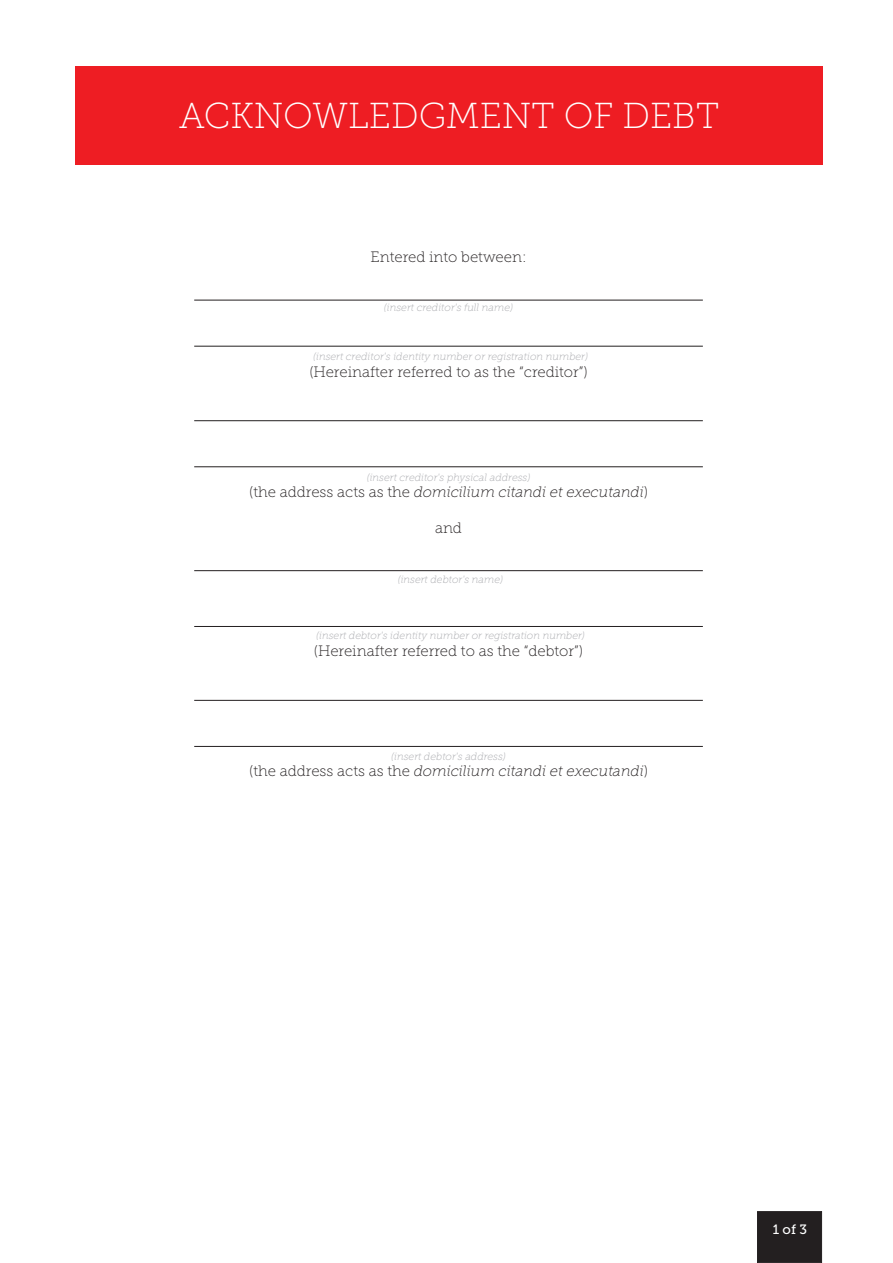
<style>
.page{position:relative;width:893px;height:1263px;background:#fff}
.page>*{position:absolute;margin:0;border:0;box-sizing:border-box;transform-origin:0 0}
.t1{font:36px "Museo Slab 100";color:#fff}
.t2{font:italic 15px "Museo Slab 100";color:#231f20}
.t3{font:15px "Museo Slab 100";color:#231f20}
.t4{font:13.5px "Museo Slab 500";color:#fff}
.t5{font:italic 10.5px "Museo Slab 100";color:#a8a9ad}
.s1{font-style:normal}
</style>
<div class="page">
<div style="left:757px;top:1211px;width:65px;height:52px;background:#231f20"></div>
<div style="left:75px;top:66px;width:747px;height:98px;background:#ee1d23"></div>
<hr style="left:194px;top:300px;width:509px;height:1px;background:#231f20">
<hr style="left:194px;top:346px;width:509px;height:1px;background:#231f20">
<hr style="left:194px;top:420px;width:509px;height:1px;background:#231f20">
<hr style="left:194px;top:466px;width:509px;height:1px;background:#231f20">
<hr style="left:194px;top:570px;width:509px;height:1px;background:#231f20">
<hr style="left:194px;top:626px;width:509px;height:1px;background:#231f20">
<hr style="left:194px;top:700px;width:509px;height:1px;background:#231f20">
<hr style="left:194px;top:746px;width:509px;height:1px;background:#231f20">
<h1 class="t1" style="left:179px;top:101px;width:542px">ACKNOWLEDGMENT OF DEBT</h1>
<h2 class="t3" style="left:371px;top:250px;width:157px">Entered into between:</h2>
<p class="t5" style="left:384px;top:303px;width:131px">(insert creditor's full name)</p>
<p class="t5" style="left:313px;top:352px;width:276px">(insert creditor's identity number or registration number)</p>
<h2 class="t3" style="left:309px;top:365px;width:280px">(Hereinafter referred to as the “creditor”)</h2>
<p class="t5" style="left:367px;top:473px;width:165px">(insert creditor's physical address)</p>
<h2 class="t2" style="left:249px;top:486px;width:400px"><span class="s1">(the address acts as the</span> domicilium citandi et executandi<span class="s1">)</span></h2>
<h2 class="t3" style="left:435px;top:522px;width:28px">and</h2>
<p class="t5" style="left:398px;top:575px;width:107px">(insert debtor's name)</p>
<p class="t5" style="left:316px;top:631px;width:270px">(insert debtor's identity number or registration number)</p>
<h2 class="t3" style="left:314px;top:644px;width:271px">(Hereinafter referred to as the “debtor”)</h2>
<p class="t5" style="left:391px;top:752px;width:116px">(insert debtor's address)</p>
<h2 class="t2" style="left:249px;top:765px;width:400px"><span class="s1">(the address acts as the</span> domicilium citandi et executandi<span class="s1">)</span></h2>
<p class="t4" style="left:773px;top:1224px;width:36px">1 of 3</p>
</div>
